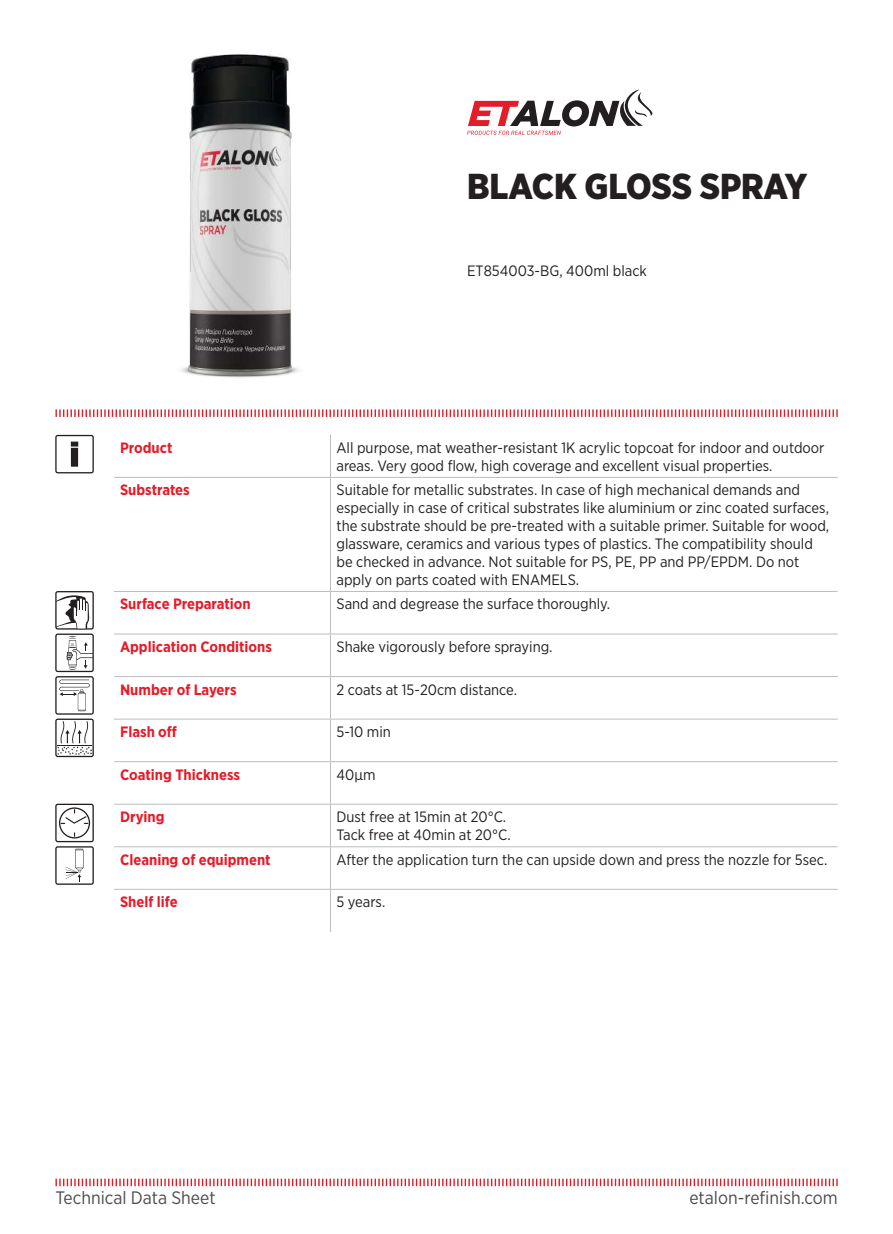
<style>
.page{position:relative;width:893px;height:1234px;background:#fff}
.page>*{position:absolute;margin:0;border:0;box-sizing:border-box;transform-origin:0 0}
.t1{font:900 36px "Gotham Narrow";letter-spacing:-.005em;color:#231f20}
.t2{font:18px "Gotham Narrow";color:#4b4c4d}
.t3{font:15px/18px "Gotham Narrow";color:#231f20}
.t4{font:700 15px "Gotham Narrow";color:#e31c2a}
</style>
<div class="page">
<svg style="left:55px;top:1178px;width:783px;height:9px"></svg>
<svg style="left:467px;top:89px;width:186px;height:46px"></svg>
<svg style="left:55px;top:409px;width:783px;height:8px"></svg>
<svg style="left:55px;top:435px;width:39px;height:38px"></svg>
<svg style="left:55px;top:803px;width:39px;height:81px"></svg>
<svg style="left:55px;top:591px;width:39px;height:166px"></svg>
<hr style="left:330px;top:435px;width:1px;height:42px;background:#bcbdc0">
<hr style="left:114px;top:477px;width:216px;height:1px;background:#bcbdc0">
<hr style="left:330px;top:477px;width:508px;height:1px;background:#bcbdc0">
<hr style="left:330px;top:477px;width:1px;height:114px;background:#bcbdc0">
<hr style="left:114px;top:591px;width:216px;height:1px;background:#bcbdc0">
<hr style="left:330px;top:591px;width:508px;height:1px;background:#bcbdc0">
<hr style="left:330px;top:591px;width:1px;height:42px;background:#bcbdc0">
<hr style="left:114px;top:633px;width:216px;height:1px;background:#bcbdc0">
<hr style="left:330px;top:633px;width:508px;height:1px;background:#bcbdc0">
<hr style="left:330px;top:634px;width:1px;height:42px;background:#bcbdc0">
<hr style="left:114px;top:676px;width:216px;height:1px;background:#bcbdc0">
<hr style="left:330px;top:676px;width:508px;height:1px;background:#bcbdc0">
<hr style="left:330px;top:676px;width:1px;height:42px;background:#bcbdc0">
<hr style="left:114px;top:718px;width:216px;height:1px;background:#bcbdc0">
<hr style="left:330px;top:718px;width:508px;height:1px;background:#bcbdc0">
<hr style="left:330px;top:719px;width:1px;height:42px;background:#bcbdc0">
<hr style="left:114px;top:761px;width:216px;height:1px;background:#bcbdc0">
<hr style="left:330px;top:761px;width:508px;height:1px;background:#bcbdc0">
<hr style="left:330px;top:761px;width:1px;height:42px;background:#bcbdc0">
<hr style="left:114px;top:803px;width:216px;height:1px;background:#bcbdc0">
<hr style="left:330px;top:803px;width:508px;height:1px;background:#bcbdc0">
<hr style="left:330px;top:804px;width:1px;height:42px;background:#bcbdc0">
<hr style="left:114px;top:846px;width:216px;height:1px;background:#bcbdc0">
<hr style="left:330px;top:846px;width:508px;height:1px;background:#bcbdc0">
<hr style="left:330px;top:847px;width:1px;height:41px;background:#bcbdc0">
<hr style="left:114px;top:888px;width:216px;height:1px;background:#bcbdc0">
<hr style="left:330px;top:888px;width:508px;height:1px;background:#bcbdc0">
<hr style="left:330px;top:889px;width:1px;height:42px;background:#bcbdc0">
<img style="left:181px;top:54px;width:118px;height:324px">
<h1 class="t1" style="left:467px;top:163px;width:342px">BLACK GLOSS SPRAY</h1>
<p class="t3" style="left:467px;top:261px;width:181px">ET854003-BG, 400ml black</p>
<p class="t4" style="left:120px;top:438px;width:54px">Product</p>
<p class="t3" style="left:336px;top:438px;width:490px">All purpose, mat weather-resistant 1K acrylic topcoat for indoor and outdoor areas. Very good flow, high coverage and excellent visual properties.</p>
<p class="t4" style="left:120px;top:480px;width:71px">Substrates</p>
<p class="t3" style="left:336px;top:480px;width:494px">Suitable for metallic substrates. In case of high mechanical demands and especially in case of critical substrates like aluminium or zinc coated surfaces, the substrate should be pre-treated with a suitable primer. Suitable for wood, glassware, ceramics and various types of plastics. The compatibility should be checked in advance. Not suitable for PS, PE, PP and PP/EPDM. Do not apply on parts coated with ENAMELS.</p>
<p class="t4" style="left:120px;top:594px;width:132px">Surface Preparation</p>
<p class="t3" style="left:336px;top:594px;width:275px">Sand and degrease the surface thoroughly.</p>
<p class="t4" style="left:120px;top:637px;width:153px">Application Conditions</p>
<p class="t3" style="left:336px;top:637px;width:218px">Shake vigorously before spraying.</p>
<p class="t4" style="left:120px;top:679px;width:118px">Number of Layers</p>
<p class="t3" style="left:336px;top:679px;width:182px">2 coats at 15-20cm distance.</p>
<p class="t4" style="left:120px;top:722px;width:58px">Flash off</p>
<p class="t3" style="left:336px;top:722px;width:56px">5-10 min</p>
<p class="t4" style="left:120px;top:764px;width:122px">Coating Thickness</p>
<p class="t3" style="left:336px;top:765px;width:40px">40μm</p>
<p class="t4" style="left:120px;top:807px;width:46px">Drying</p>
<p class="t3" style="left:336px;top:807px;width:176px">Dust free at 15min at 20°C.<br>Tack free at 40min at 20°C.</p>
<p class="t4" style="left:120px;top:849px;width:152px">Cleaning of equipment</p>
<p class="t3" style="left:336px;top:850px;width:492px">After the application turn the can upside down and press the nozzle for 5sec.</p>
<p class="t4" style="left:120px;top:892px;width:59px">Shelf life</p>
<p class="t3" style="left:336px;top:892px;width:50px">5 years.</p>
<p class="t2" style="left:55px;top:1186px;width:162px">Technical Data Sheet</p>
<p class="t2" style="left:689px;top:1186px;width:150px">etalon-refinish.com</p>
</div>
